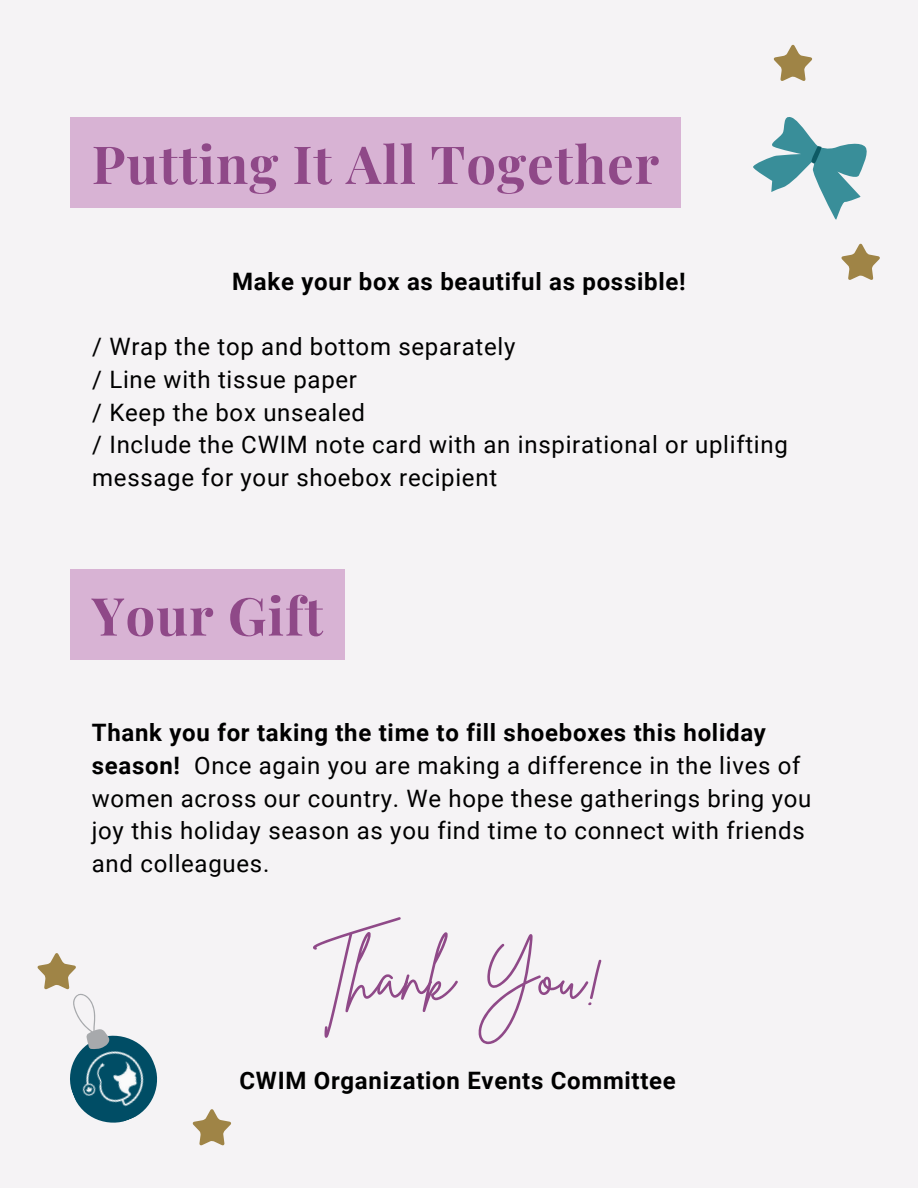
<style>
.page{position:relative;width:918px;height:1188px;background:#f5f3f5}
.page>*{position:absolute;margin:0;border:0;box-sizing:border-box;transform-origin:0 0}
.t1{font:67.5px "Brittany Signature";color:#8f4988}
.t2{font:700 52.5px "Playfair Display";letter-spacing:.02em;color:#8f4988}
.t3{font:24px/32.7px "Roboto";letter-spacing:.03em;color:#000}
.t4{font:700 24px "Roboto";letter-spacing:.03em;color:#000}
.s1{font-weight:700}
</style>
<div class="page">
<div style="left:71px;top:117px;width:610px;height:91px;background:#d8b3d4"></div>
<div style="left:71px;top:569px;width:274px;height:91px;background:#d8b3d4"></div>
<svg style="left:753px;top:117px;width:114px;height:103px"></svg>
<svg style="left:773px;top:44px;width:39px;height:37px"></svg>
<svg style="left:841px;top:243px;width:39px;height:37px"></svg>
<svg style="left:37px;top:953px;width:55px;height:49px"></svg>
<img style="left:70px;top:1002px;width:87px;height:121px">
<svg style="left:192px;top:1109px;width:39px;height:37px"></svg>
<p class="t2" style="left:92px;top:127px;width:569px">Putting It All Together</p>
<p class="t4" style="left:232px;top:268px;width:455px">Make your box as beautiful as possible!</p>
<p class="t3" style="left:92px;top:331px;width:425px">/ Wrap the top and bottom separately</p>
<p class="t3" style="left:92px;top:363px;width:266px">/ Line with tissue paper</p>
<p class="t3" style="left:92px;top:396px;width:274px">/ Keep the box unsealed</p>
<p class="t3" style="left:92px;top:429px;width:697px">/ Include the CWIM note card with an inspirational or uplifting message for your shoebox recipient</p>
<p class="t2" style="left:92px;top:579px;width:233px">Your Gift</p>
<p class="t3" style="left:92px;top:717px;width:721px"><span class="s1">Thank you for taking the time to fill shoeboxes this holiday season!</span> Once again you are making a difference in the lives of women across our country. We hope these gatherings bring you joy this holiday season as you find time to connect with friends and colleagues.</p>
<p class="t1" style="left:313px;top:932px;width:293px">Thank You!</p>
<p class="t4" style="left:240px;top:1067px;width:438px">CWIM Organization Events Committee</p>
</div>
